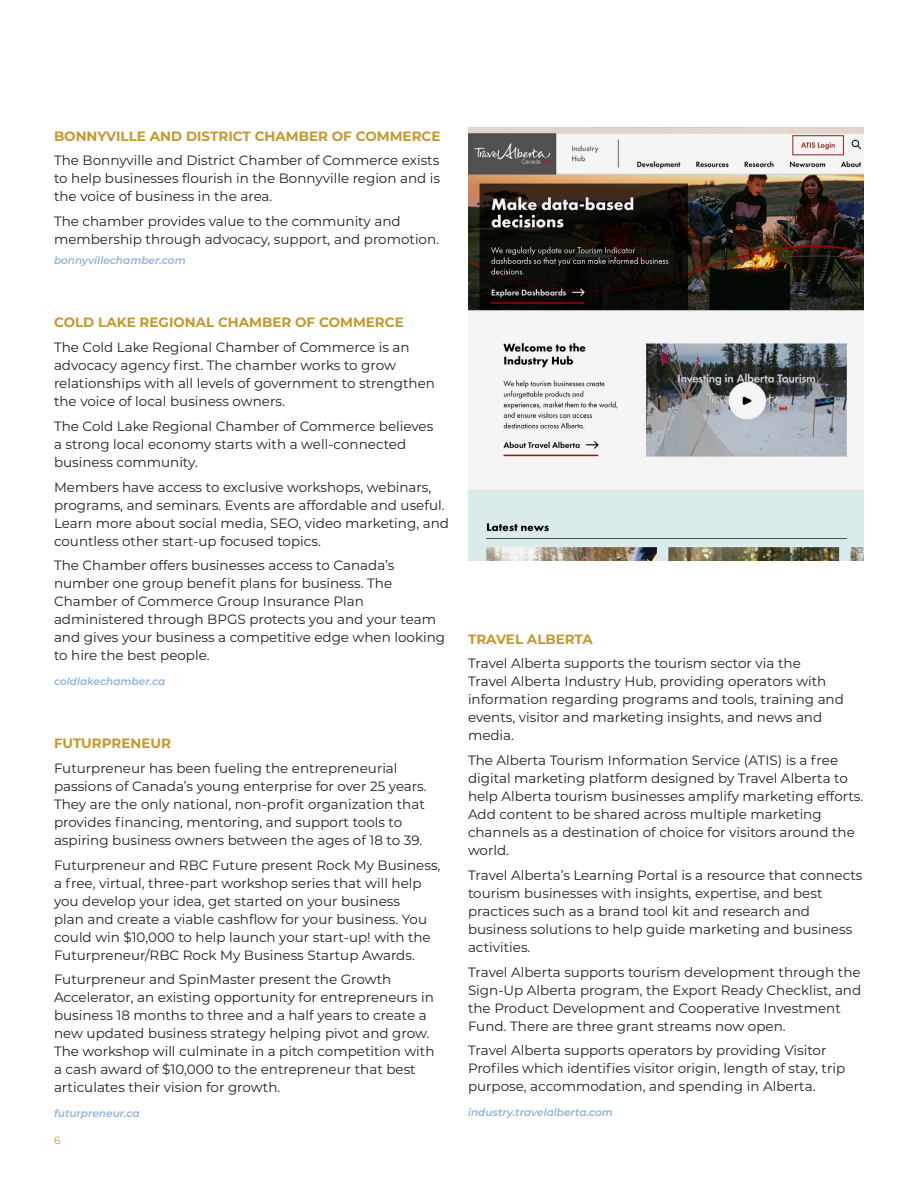
<style>
.page{position:relative;width:918px;height:1188px;background:#fff}
.page>*{position:absolute;margin:0;border:0;box-sizing:border-box;transform-origin:0 0}
.t1{font:13.5px/18px "Montserrat";color:#231f20}
.t2{font:700 13.5px "Montserrat";color:#c5982e}
.t3{font:italic 600 10.5px "Montserrat";color:#91b2dc}
.t4{font:10.5px "Montserrat";color:#c5982e}
</style>
<div class="page">
<img style="left:468px;top:127px;width:396px;height:434px">
<p class="t2" style="left:54px;top:126px;width:388px">BONNYVILLE AND DISTRICT CHAMBER OF COMMERCE</p>
<p class="t1" style="left:54px;top:151px;width:388px;text-align:justify">The Bonnyville and District Chamber of Commerce exists to help businesses flourish in the Bonnyville region and is the voice of business in the area.</p>
<p class="t1" style="left:54px;top:212px;width:387px">The chamber provides value to the community and membership through advocacy, support, and promotion.</p>
<p class="t3" style="left:54px;top:253px;width:133px">bonnyvillechamber.com</p>
<p class="t2" style="left:54px;top:313px;width:351px">COLD LAKE REGIONAL CHAMBER OF COMMERCE</p>
<p class="t1" style="left:54px;top:338px;width:383px">The Cold Lake Regional Chamber of Commerce is an advocacy agency first. The chamber works to grow relationships with all levels of government to strengthen the voice of local business owners.</p>
<p class="t1" style="left:54px;top:417px;width:381px">The Cold Lake Regional Chamber of Commerce believes a strong local economy starts with a well-connected business community.</p>
<p class="t1" style="left:54px;top:477px;width:397px">Members have access to exclusive workshops, webinars, programs, and seminars. Events are affordable and useful.<br>Learn more about social media, SEO, video marketing, and countless other start-up focused topics.</p>
<p class="t1" style="left:54px;top:556px;width:393px">The Chamber offers businesses access to Canada’s number one group benefit plans for business. The Chamber of Commerce Group Insurance Plan administered through BPGS protects you and your team and gives your business a competitive edge when looking to hire the best people.</p>
<p class="t3" style="left:54px;top:674px;width:113px">coldlakechamber.ca</p>
<p class="t2" style="left:54px;top:734px;width:119px">FUTURPRENEUR</p>
<p class="t1" style="left:54px;top:759px;width:374px">Futurpreneur has been fueling the entrepreneurial passions of Canada’s young enterprise for over 25 years.<br>They are the only national, non-profit organization that provides financing, mentoring, and support tools to aspiring business owners between the ages of 18 to 39.</p>
<p class="t1" style="left:54px;top:855px;width:388px">Futurpreneur and RBC Future present Rock My Business, a free, virtual, three-part workshop series that will help you develop your idea, get started on your business<br>plan and create a viable cashflow for your business. You could win $10,000 to help launch your start-up! with the Futurpreneur/RBC Rock My Business Startup Awards.</p>
<p class="t1" style="left:54px;top:970px;width:382px">Futurpreneur and SpinMaster present the Growth Accelerator, an existing opportunity for entrepreneurs in business 18 months to three and a half years to create a new updated business strategy helping pivot and grow.<br>The workshop will culminate in a pitch competition with a cash award of $10,000 to the entrepreneur that best articulates their vision for growth.</p>
<p class="t3" style="left:54px;top:1106px;width:87px">futurpreneur.ca</p>
<p class="t4" style="left:54px;top:1133px;width:8px">6</p>
<p class="t2" style="left:468px;top:629px;width:126px">TRAVEL ALBERTA</p>
<p class="t1" style="left:468px;top:654px;width:377px">Travel Alberta supports the tourism sector via the<br>Travel Alberta Industry Hub, providing operators with information regarding programs and tools, training and events, visitor and marketing insights, and news and media.</p>
<p class="t1" style="left:468px;top:751px;width:397px">The Alberta Tourism Information Service (ATIS) is a free digital marketing platform designed by Travel Alberta to help Alberta tourism businesses amplify marketing efforts.<br>Add content to be shared across multiple marketing channels as a destination of choice for visitors around the world.</p>
<p class="t1" style="left:468px;top:866px;width:396px">Travel Alberta’s Learning Portal is a resource that connects tourism businesses with insights, expertise, and best practices such as a brand tool kit and research and business solutions to help guide marketing and business activities.</p>
<p class="t1" style="left:468px;top:962px;width:395px">Travel Alberta supports tourism development through the Sign-Up Alberta program, the Export Ready Checklist, and the Product Development and Cooperative Investment Fund. There are three grant streams now open.</p>
<p class="t1" style="left:468px;top:1041px;width:379px">Travel Alberta supports operators by providing Visitor<br>Profiles which identifies visitor origin, length of stay, trip purpose, accommodation, and spending in Alberta.</p>
<p class="t3" style="left:468px;top:1105px;width:146px">industry.travelalberta.com</p>
</div>
